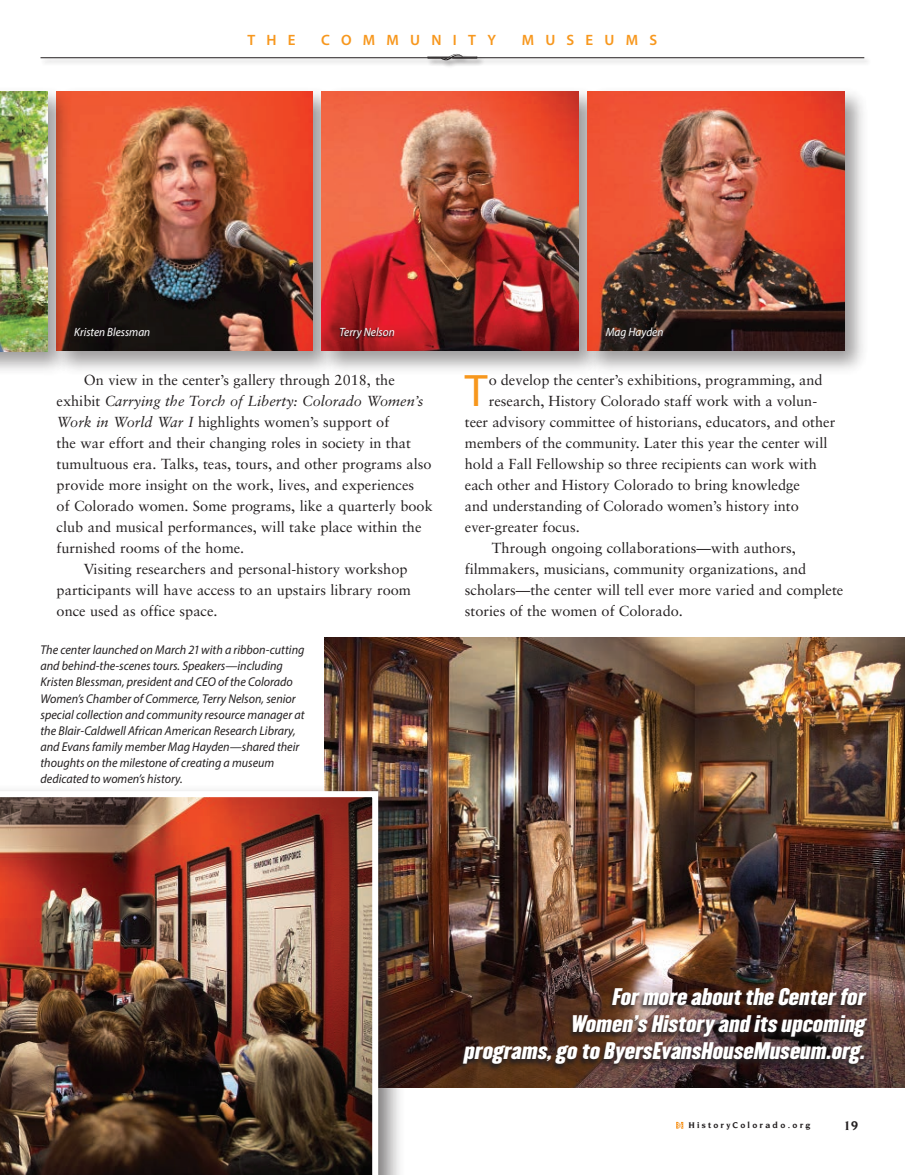
<style>
.page{position:relative;width:905px;height:1175px;background:#fff}
.page>*{position:absolute;margin:0;border:0;box-sizing:border-box;transform-origin:0 0}
.t1{font:45.75px "Myriad Pro";color:#f7971d}
.t2{font:italic 21px/27px "Champion HTF Welterweight";color:#fff;text-align:right}
.t3{font:600 15px "Myriad Pro";letter-spacing:.75em;color:#f7971d}
.t4{font:14.55px "Sabon";color:#231f20}
.t5{font:italic 14.55px "Sabon";color:#231f20}
.t6{font:700 13.5px "Novarese";color:#231f20}
.t7{font:italic 12.75px/16.2px "Myriad Pro";color:#231f20;scale:.95 1}
.t8{font:italic 12px "Myriad Pro";color:#fff;scale:.94 1}
.t9{font:700 9px "Novarese";letter-spacing:.25em;color:#231f20}
.s1{font-style:normal}
.s2{font-style:italic}
</style>
<div class="page">
<div style="left:40px;top:56px;width:831px;height:10px;background:#231f20;opacity:.5"></div>
<hr style="left:40px;top:57px;width:824px;height:1px;background:#231f20">
<div style="left:427px;top:53px;width:58px;height:15px;background:#231f20;opacity:.5"></div>
<svg style="left:427px;top:54px;width:50px;height:6px"></svg>
<svg style="left:676px;top:1121px;width:7px;height:7px"></svg>
<img style="left:324px;top:637px;width:580px;height:450px">
<div style="left:0;top:782px;width:406px;height:392px;background:#231f20;opacity:.6"></div>
<img style="left:0;top:788px;width:381px;height:386px">
<div style="left:51px;top:86px;width:287px;height:290px;background:#231f20;opacity:.45"></div>
<img style="left:72px;top:91px;width:241px;height:259px">
<div style="left:73px;top:327px;width:77px;height:10px;background:#181413"></div>
<div style="left:316px;top:86px;width:288px;height:290px;background:#231f20;opacity:.45"></div>
<img style="left:322px;top:91px;width:256px;height:259px">
<svg style="left:339px;top:327px;width:55px;height:13px"></svg>
<div style="left:582px;top:86px;width:287px;height:290px;background:#231f20;opacity:.45"></div>
<img style="left:587px;top:91px;width:257px;height:259px">
<svg style="left:604px;top:327px;width:58px;height:13px"></svg>
<div style="left:0;top:86px;width:72px;height:290px;background:#231f20;opacity:.45"></div>
<img style="left:0;top:91px;width:47px;height:260px">
<svg style="left:458px;top:987px;width:411px;height:83px;background:#452e28"></svg>
<p class="t3" style="left:247px;top:30px;width:50px">THE</p>
<p class="t3" style="left:321px;top:30px;width:176px">COMMUNITY</p>
<p class="t3" style="left:521px;top:30px;width:137px">MUSEUMS</p>
<p class="t8" style="left:74px;top:325px;width:82px">Kristen Blessman</p>
<p class="t8" style="left:339px;top:325px;width:60px">Terry Nelson</p>
<p class="t8" style="left:606px;top:325px;width:63px">Mag Hayden</p>
<p class="t4" style="left:84px;top:371px;width:313px">On view in the center’s gallery through 2018, the</p>
<p class="t5" style="left:57px;top:393px;width:368px"><span class="s1">exhibit</span> Carrying the Torch of Liberty: Colorado Women’s</p>
<p class="t4" style="left:57px;top:413px;width:334px"><span class="s2">Work in World War I</span> highlights women’s support of</p>
<p class="t4" style="left:57px;top:434px;width:356px">the war effort and their changing roles in society in that</p>
<p class="t4" style="left:57px;top:455px;width:376px">tumultuous era. Talks, teas, tours, and other programs also</p>
<p class="t4" style="left:57px;top:476px;width:359px">provide more insight on the work, lives, and experiences</p>
<p class="t4" style="left:57px;top:497px;width:377px">of Colorado women. Some programs, like a quarterly book</p>
<p class="t4" style="left:57px;top:518px;width:366px">club and musical performances, will take place within the</p>
<p class="t4" style="left:57px;top:539px;width:189px">furnished rooms of the home.</p>
<p class="t4" style="left:84px;top:560px;width:325px">Visiting researchers and personal-history workshop</p>
<p class="t4" style="left:57px;top:581px;width:356px">participants will have access to an upstairs library room</p>
<p class="t4" style="left:57px;top:602px;width:162px">once used as office space.</p>
<p class="t7" style="left:40px;top:641px;width:279px">The center launched on March 21 with a ribbon-cutting and behind-the-scenes tours. Speakers—including Kristen Blessman, president and CEO of the Colorado Women’s Chamber of Commerce, Terry Nelson, senior special collection and community resource manager at the Blair-Caldwell African American Research Library, and Evans family member Mag Hayden—shared their thoughts on the milestone of creating a museum dedicated to women’s history.</p>
<h1 class="t1" style="left:465px;top:363px;width:24px">T</h1>
<p class="t4" style="left:488px;top:371px;width:335px">o develop the center’s exhibitions, programming, and</p>
<p class="t4" style="left:488px;top:392px;width:330px">research, History Colorado staff work with a volun-</p>
<p class="t4" style="left:465px;top:413px;width:372px">teer advisory committee of historians, educators, and other</p>
<p class="t4" style="left:465px;top:434px;width:364px">members of the community. Later this year the center will</p>
<p class="t4" style="left:465px;top:455px;width:353px">hold a Fall Fellowship so three recipients can work with</p>
<p class="t4" style="left:465px;top:476px;width:336px">each other and History Colorado to bring knowledge</p>
<p class="t4" style="left:465px;top:497px;width:335px">and understanding of Colorado women’s history into</p>
<p class="t4" style="left:465px;top:518px;width:116px">ever-greater focus.</p>
<p class="t4" style="left:492px;top:539px;width:305px">Through ongoing collaborations—with authors,</p>
<p class="t4" style="left:465px;top:560px;width:343px">filmmakers, musicians, community organizations, and</p>
<p class="t4" style="left:465px;top:581px;width:380px">scholars—the center will tell ever more varied and complete</p>
<p class="t4" style="left:465px;top:602px;width:219px">stories of the women of Colorado.</p>
<h2 class="t2" style="left:463px;top:983px;width:408px">Formore aboutthe Centerfor<br>Women’s History and its upcoming programs,go to ByersEvansHouseMuseum.org.</h2>
<p class="t9" style="left:688px;top:1120px;width:124px">HistoryColorado.org</p>
<p class="t6" style="left:843px;top:1118px;width:17px">19</p>
</div>
